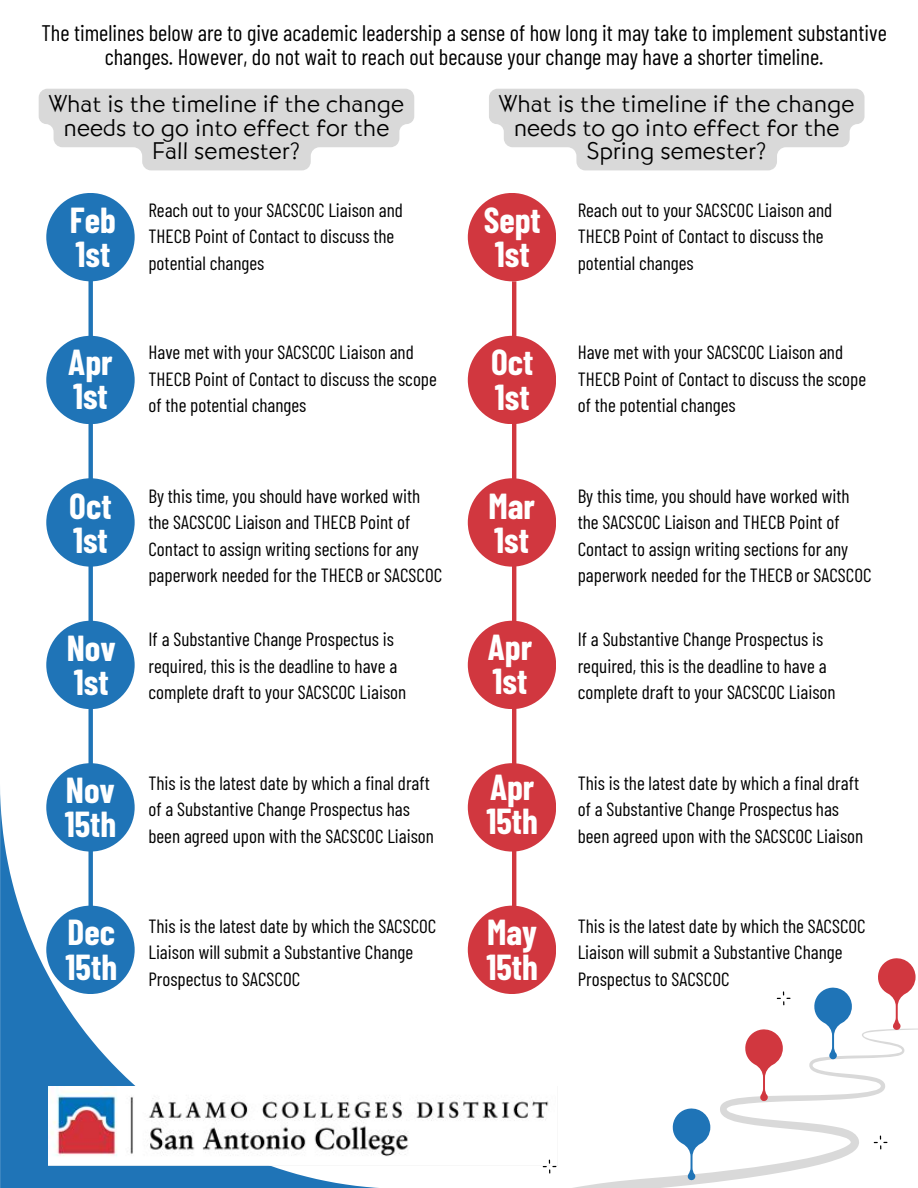
<style>
.page{position:relative;width:918px;height:1188px;background:#fff}
.page>*{position:absolute;margin:0;border:0;box-sizing:border-box;transform-origin:0 0}
.t1{font:700 35.25px/34.2px "Barlow Condensed";color:#fff}
.t2{font:300 25.05px/23.1px "Bernhard Got URW";color:#000;text-align:center}
.t3{font:22.5px/23.7px "Barlow Condensed";color:#000;text-align:center}
.t4{font:19.05px/26.5px "Barlow Condensed";color:#000}
</style>
<div class="page">
<svg style="left:0;top:785px;width:918px;height:403px"></svg>
<img style="left:49px;top:1086px;width:509px;height:80px">
<svg style="left:572px;top:1029px;width:346px;height:159px"></svg>
<svg style="left:672px;top:1107px;width:38px;height:74px"></svg>
<svg style="left:744px;top:1028px;width:39px;height:74px"></svg>
<svg style="left:813px;top:986px;width:39px;height:74px"></svg>
<svg style="left:877px;top:957px;width:39px;height:73px"></svg>
<svg style="left:89px;top:281px;width:4px;height:625px"></svg>
<hr style="left:512px;top:281px;width:4px;height:627px;background:#d1373f">
<div style="left:46px;top:193px;width:89px;height:88px;background:#1f74b7;border-radius:50%"></div>
<div style="left:46px;top:336px;width:89px;height:88px;background:#1f74b7;border-radius:50%"></div>
<div style="left:46px;top:478px;width:89px;height:89px;background:#1f74b7;border-radius:50%"></div>
<div style="left:46px;top:621px;width:89px;height:88px;background:#1f74b7;border-radius:50%"></div>
<div style="left:46px;top:763px;width:89px;height:89px;background:#1f74b7;border-radius:50%"></div>
<div style="left:46px;top:906px;width:89px;height:88px;background:#1f74b7;border-radius:50%"></div>
<div style="left:468px;top:193px;width:88px;height:88px;background:#d1373f;border-radius:50%"></div>
<div style="left:468px;top:336px;width:88px;height:88px;background:#d1373f;border-radius:50%"></div>
<div style="left:468px;top:478px;width:88px;height:89px;background:#d1373f;border-radius:50%"></div>
<div style="left:468px;top:621px;width:88px;height:88px;background:#d1373f;border-radius:50%"></div>
<div style="left:468px;top:763px;width:88px;height:89px;background:#d1373f;border-radius:50%"></div>
<div style="left:468px;top:906px;width:88px;height:88px;background:#d1373f;border-radius:50%"></div>
<svg style="left:39px;top:89px;width:375px;height:81px"></svg>
<svg style="left:489px;top:89px;width:376px;height:81px"></svg>
<svg style="left:768px;top:982px;width:31px;height:31px"></svg>
<svg style="left:865px;top:1126px;width:31px;height:32px"></svg>
<svg style="left:534px;top:1150px;width:31px;height:32px"></svg>
<p class="t3" style="left:41px;top:20px;width:847px">The timelines below are to give academic leadership a sense of how long it may take to implement substantive changes. However, do not wait to reach out because your change may have a shorter timeline.</p>
<h2 class="t2" style="left:49px;top:95px;width:357px">What is the timeline if the change needs to go into effect for the<br>Fall semester?</h2>
<h2 class="t2" style="left:499px;top:95px;width:357px">What is the timeline if the change needs to go into effect for the<br>Spring semester?</h2>
<h1 class="t1" style="left:70px;top:202px;width:47px">Feb<br>1st</h1>
<p class="t1" style="left:68px;top:344px;width:46px">Apr<br>1st</p>
<h1 class="t1" style="left:69px;top:488px;width:44px">Oct<br>1st</h1>
<h1 class="t1" style="left:67px;top:630px;width:51px">Nov<br>1st</h1>
<h1 class="t1" style="left:65px;top:771px;width:53px">Nov<br>15th</h1>
<h1 class="t1" style="left:66px;top:914px;width:53px">Dec<br>15th</h1>
<h3 class="t4" style="left:148px;top:196px;width:256px">Reach out to your SACSCOC Liaison and<br>THECB Point of Contact to discuss the potential changes</h3>
<h1 class="t4" style="left:148px;top:339px;width:290px">Have met with your SACSCOC Liaison and<br>THECB Point of Contact to discuss the scope of the potential changes</h1>
<p class="t4" style="left:148px;top:482px;width:295px">By this time, you should have worked with the SACSCOC Liaison and THECB Point of Contact to assign writing sections for any paperwork needed for the THECB or SACSCOC</p>
<p class="t4" style="left:148px;top:625px;width:259px">If a Substantive Change Prospectus is required, this is the deadline to have a complete draft to your SACSCOC Liaison</p>
<p class="t4" style="left:148px;top:769px;width:287px">This is the latest date by which a final draft of a Substantive Change Prospectus has been agreed upon with the SACSCOC Liaison</p>
<p class="t4" style="left:148px;top:912px;width:290px">This is the latest date by which the SACSCOC<br>Liaison will submit a Substantive Change<br>Prospectus to SACSCOC</p>
<p class="t1" style="left:484px;top:202px;width:59px;text-align:center">Sept<br>1st</p>
<h1 class="t1" style="left:491px;top:344px;width:44px">Oct<br>1st</h1>
<p class="t1" style="left:488px;top:488px;width:48px">Mar<br>1st</p>
<h1 class="t1" style="left:488px;top:629px;width:46px">Apr<br>1st</h1>
<h1 class="t1" style="left:486px;top:768px;width:53px">Apr<br>15th</h1>
<h1 class="t1" style="left:486px;top:914px;width:53px">May<br>15th</h1>
<p class="t4" style="left:578px;top:196px;width:256px">Reach out to your SACSCOC Liaison and<br>THECB Point of Contact to discuss the potential changes</p>
<h1 class="t4" style="left:578px;top:339px;width:290px">Have met with your SACSCOC Liaison and<br>THECB Point of Contact to discuss the scope of the potential changes</h1>
<h1 class="t4" style="left:578px;top:482px;width:295px">By this time, you should have worked with the SACSCOC Liaison and THECB Point of Contact to assign writing sections for any paperwork needed for the THECB or SACSCOC</h1>
<p class="t4" style="left:578px;top:625px;width:259px">If a Substantive Change Prospectus is required, this is the deadline to have a complete draft to your SACSCOC Liaison</p>
<p class="t4" style="left:578px;top:769px;width:287px">This is the latest date by which a final draft of a Substantive Change Prospectus has been agreed upon with the SACSCOC Liaison</p>
<p class="t4" style="left:578px;top:912px;width:290px">This is the latest date by which the SACSCOC<br>Liaison will submit a Substantive Change<br>Prospectus to SACSCOC</p>
</div>
